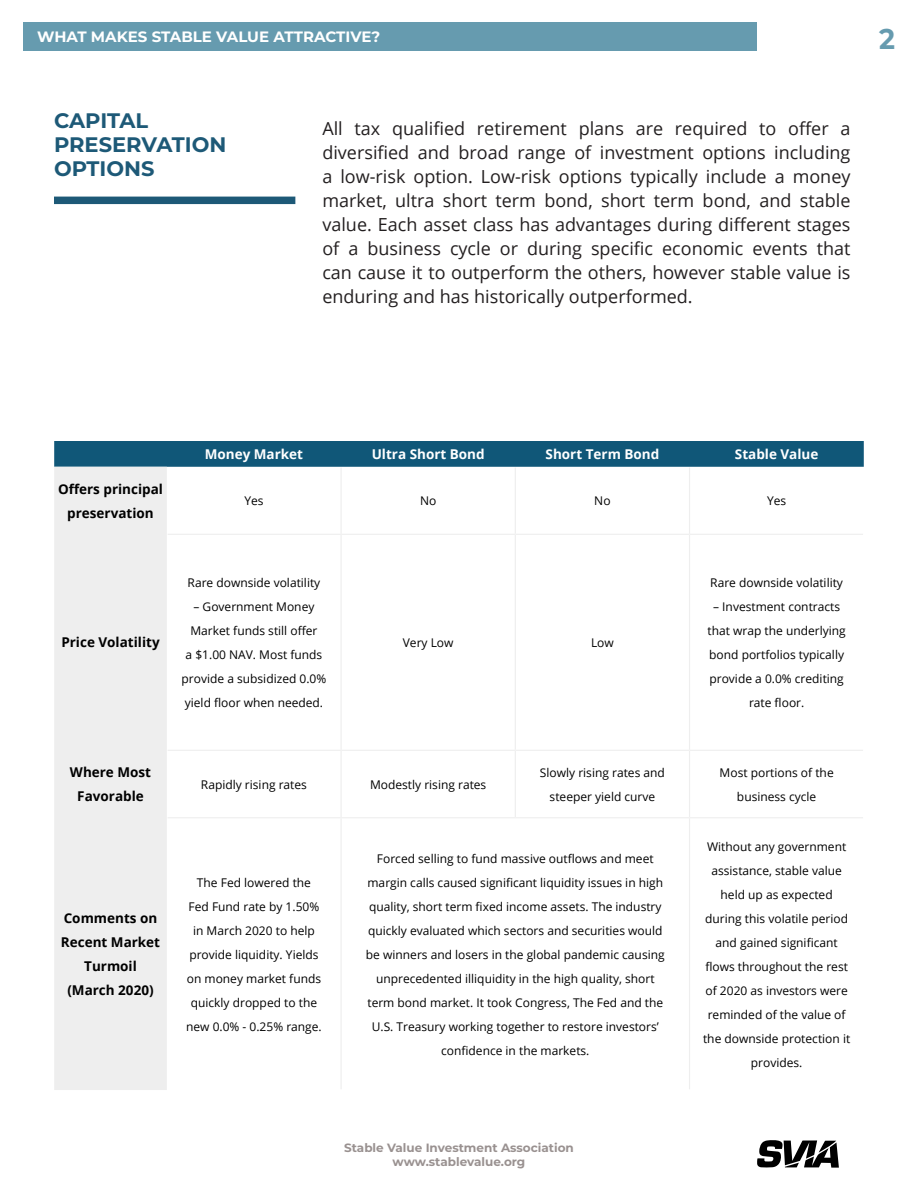
<style>
.page{position:relative;width:918px;height:1188px;background:#fff}
.page>*{position:absolute;margin:0;border:0;box-sizing:border-box;transform-origin:0 0}
.t1{font:700 28.65px "Montserrat";color:#669baf;scale:.94 1}
.Section_Header{font:700 21px/24px "Montserrat";color:#1d5977}
.t2{font:18px/24px "Open Sans";color:#231f20;text-align:justify}
.t3{font:700 15px "Montserrat";color:#fff}
.t4{font:700 13.5px/24px "Open Sans";color:#000;text-align:center}
.t5{font:700 13.5px "Open Sans";color:#fff}
.t6{font:12px/24px "Open Sans";color:#000;text-align:center}
.t7{font:700 12px/14.4px "Montserrat";color:#999190;text-align:center}
</style>
<div class="page">
<div style="left:24px;top:22px;width:733px;height:29px;background:#669baf"></div>
<svg style="left:757px;top:1140px;width:82px;height:28px"></svg>
<div style="left:54px;top:197px;width:241px;height:7px;background:#1d5977"></div>
<div style="left:54px;top:441px;width:810px;height:26px;background:#105778"></div>
<div style="left:54px;top:467px;width:113px;height:623px;background:#eee"></div>
<hr style="left:341px;top:468px;width:1px;height:66px;background:#eee">
<hr style="left:515px;top:468px;width:1px;height:66px;background:#eee">
<hr style="left:689px;top:468px;width:1px;height:66px;background:#eee">
<hr style="left:341px;top:535px;width:1px;height:215px;background:#eee">
<hr style="left:515px;top:535px;width:1px;height:215px;background:#eee">
<hr style="left:689px;top:535px;width:1px;height:215px;background:#eee">
<hr style="left:168px;top:534px;width:173px;height:1px;background:#eee">
<hr style="left:341px;top:534px;width:174px;height:1px;background:#eee">
<hr style="left:515px;top:534px;width:175px;height:1px;background:#eee">
<hr style="left:690px;top:534px;width:173px;height:1px;background:#eee">
<hr style="left:341px;top:751px;width:1px;height:66px;background:#eee">
<hr style="left:515px;top:751px;width:1px;height:66px;background:#eee">
<hr style="left:689px;top:751px;width:1px;height:66px;background:#eee">
<hr style="left:168px;top:750px;width:173px;height:1px;background:#eee">
<hr style="left:341px;top:750px;width:174px;height:1px;background:#eee">
<hr style="left:515px;top:750px;width:175px;height:1px;background:#eee">
<hr style="left:690px;top:750px;width:173px;height:1px;background:#eee">
<hr style="left:168px;top:817px;width:173px;height:1px;background:#eee">
<hr style="left:341px;top:817px;width:174px;height:1px;background:#eee">
<hr style="left:515px;top:817px;width:175px;height:1px;background:#eee">
<hr style="left:690px;top:817px;width:173px;height:1px;background:#eee">
<hr style="left:341px;top:818px;width:1px;height:271px;background:#eee">
<hr style="left:689px;top:818px;width:1px;height:271px;background:#eee">
<p class="t3" style="left:37px;top:26px;width:345px">WHAT MAKES STABLE VALUE ATTRACTIVE?</p>
<h1 class="t1" style="left:879px;top:18px;width:18px">2</h1>
<p class="Section_Header" style="left:54px;top:108px;width:174px">CAPITAL<br>PRESERVATION<br>OPTIONS</p>
<p class="t2" style="left:322px;top:116px;width:530px">All tax qualified retirement plans are required to offer a diversified and broad range of investment options including a low-risk option. Low-risk options typically include a money market, ultra short term bond, short term bond, and stable value. Each asset class has advantages during different stages of a business cycle or during specific economic events that can cause it to outperform the others, however stable value is enduring and has historically outperformed.</p>
<p class="t4" style="left:58px;top:476px;width:107px">Offers principal preservation</p>
<p class="t5" style="left:205px;top:445px;width:100px">Money Market</p>
<p class="t5" style="left:372px;top:445px;width:114px">Ultra Short Bond</p>
<p class="t5" style="left:546px;top:445px;width:115px">Short Term Bond</p>
<p class="t5" style="left:735px;top:445px;width:85px">Stable Value</p>
<p class="t6" style="left:244px;top:488px;width:21px">Yes</p>
<p class="t6" style="left:420px;top:488px;width:18px">No</p>
<p class="t6" style="left:594px;top:488px;width:18px">No</p>
<p class="t6" style="left:767px;top:488px;width:21px">Yes</p>
<p class="t4" style="left:61px;top:630px;width:100px">Price Volatility</p>
<p class="t6" style="left:188px;top:570px;width:134px">Rare downside volatility</p>
<p class="t6" style="left:182px;top:594px;width:146px">– Government Money<br>Market funds still offer<br>a $1.00 NAV. Most funds provide a subsidized 0.0% yield floor when needed.</p>
<p class="t6" style="left:403px;top:630px;width:52px">Very Low</p>
<p class="t6" style="left:591px;top:630px;width:24px">Low</p>
<p class="t6" style="left:710px;top:570px;width:134px">Rare downside volatility</p>
<p class="t6" style="left:708px;top:594px;width:140px">– Investment contracts that wrap the underlying bond portfolios typically provide a 0.0% crediting rate floor.</p>
<p class="t4" style="left:70px;top:760px;width:83px">Where Most<br>Favorable</p>
<p class="t4" style="left:61px;top:906px;width:101px">Comments on<br>Recent Market<br>Turmoil (March 2020)</p>
<p class="t6" style="left:201px;top:772px;width:108px">Rapidly rising rates</p>
<p class="t6" style="left:370px;top:772px;width:118px">Modestly rising rates</p>
<p class="t6" style="left:540px;top:760px;width:126px">Slowly rising rates and steeper yield curve</p>
<p class="t6" style="left:720px;top:760px;width:116px">Most portions of the business cycle</p>
<p class="t6" style="left:186px;top:870px;width:137px">The Fed lowered the<br>Fed Fund rate by 1.50% in March 2020 to help provide liquidity. Yields on money market funds quickly dropped to the new 0.0% - 0.25% range.</p>
<p class="t6" style="left:366px;top:846px;width:300px">Forced selling to fund massive outflows and meet margin calls caused significant liquidity issues in high quality, short term fixed income assets. The industry quickly evaluated which sectors and securities would be winners and losers in the global pandemic causing unprecedented illiquidity in the high quality, short term bond market. It took Congress, The Fed and the U.S. Treasury working together to restore investors’ confidence in the markets.</p>
<p class="t6" style="left:703px;top:834px;width:149px">Without any government assistance, stable value held up as expected during this volatile period and gained significant flows throughout the rest of 2020 as investors were reminded of the value of the downside protection it provides.</p>
<p class="t7" style="left:344px;top:1140px;width:231px">Stable Value Investment Association www.stablevalue.org</p>
</div>
